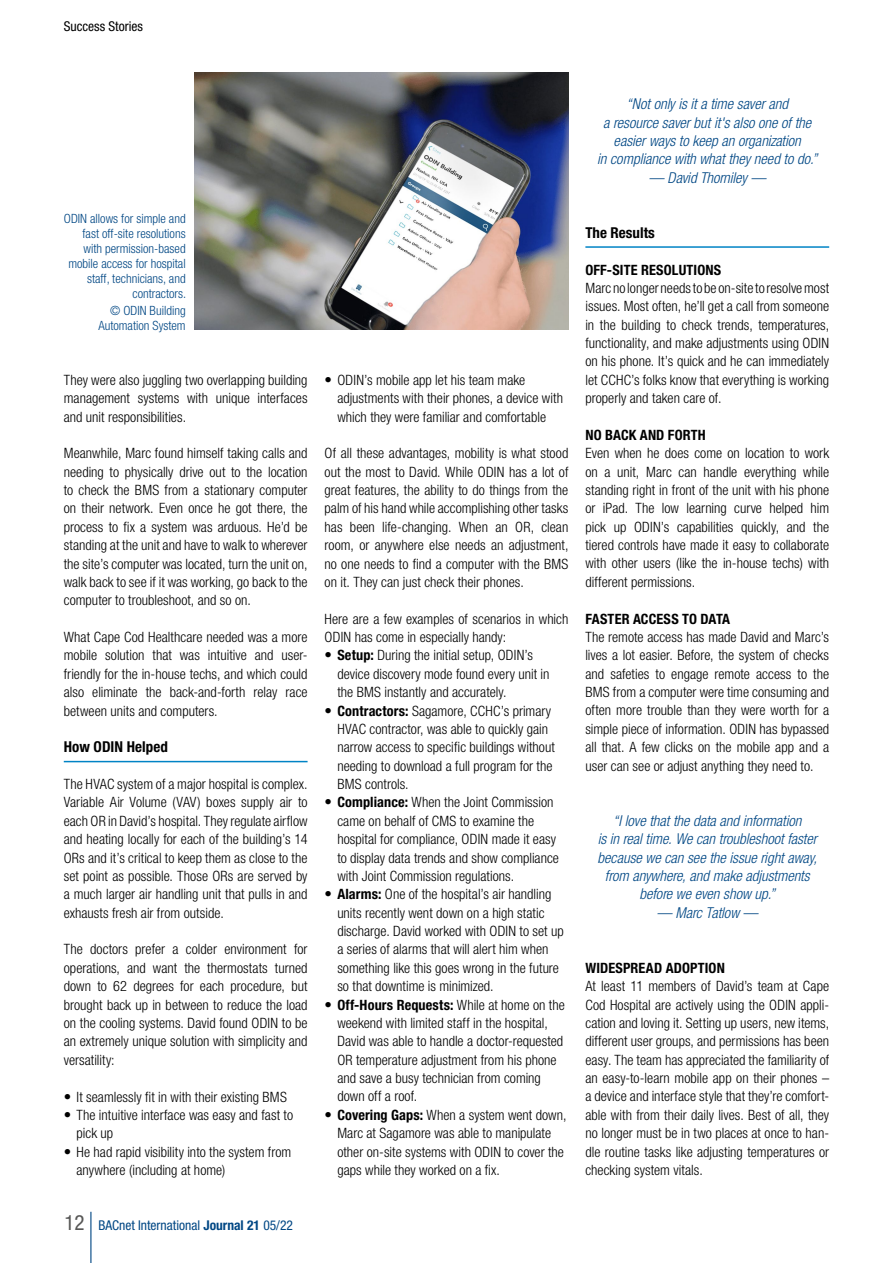
<style>
.page{position:relative;width:893px;height:1263px;background:#fff}
.page>*{position:absolute;margin:0;border:0;box-sizing:border-box;transform-origin:0 0}
.t1{font:italic 300 condensed 15px/18.3px "Helvetica Neue LT Std";color:#004784;text-align:center}
.t2{font:700 condensed 15px "Helvetica Neue LT Std";color:#000}
.t3{font:300 condensed 14.25px/18.3px "Helvetica Neue LT Std";color:#000;text-align:justify}
.t4{font:700 condensed 14.25px "Helvetica Neue LT Std";letter-spacing:.01em;color:#000}
.t5{font:condensed 13.5px "Helvetica Neue LT Std";color:#004784}
.t6{font:condensed 13.5px "Helvetica Neue LT Std";color:#000}
.t7{font:300 condensed 12.75px/15px "Helvetica Neue LT Std";color:#004784;text-align:right}
.s1{font-weight:400;font-size:15px}
.s2{font-size:21px;color:#575756}
.s3{font-weight:700}
</style>
<div class="page">
<hr style="left:64px;top:761px;width:244px;height:1px;background:#0083c5">
<hr style="left:585px;top:246px;width:244px;height:2px;background:#0083c5">
<img style="left:194px;top:72px;width:374px;height:258px">
<hr style="left:90px;top:1212px;width:1px;height:51px;background:#004784">
<p class="t6" style="left:64px;top:18px;width:81px">Success Stories</p>
<p class="t7" style="left:64px;top:210px;width:124px">ODIN allows for simple and fast off-site resolutions with permission-based mobile access for hospital staff, technicians, and contractors.</p>
<p class="t7" style="left:98px;top:302px;width:89px">© ODIN Building<br>Automation System</p>
<p class="t3" style="left:64px;top:370px;width:245px">They were also juggling two overlapping building management systems with unique interfaces and unit responsibilities.</p>
<p class="t3" style="left:64px;top:444px;width:245px">Meanwhile, Marc found himself taking calls and needing to physically drive out to the location to check the BMS from a stationary computer on their network. Even once he got there, the process to fix a system was arduous. He’d be standing at the unit and have to walk to wherever the site’s computer was located, turn the unit on, walk back to see if it was working, go back to the computer to troubleshoot, and so on.</p>
<p class="t3" style="left:64px;top:628px;width:245px">What Cape Cod Healthcare needed was a more mobile solution that was intuitive and user&shy;friendly for the in-house techs, and which could also eliminate the back-and-forth relay race between units and computers.</p>
<p class="t2" style="left:64px;top:738px;width:106px">How ODIN Helped</p>
<p class="t3" style="left:64px;top:775px;width:245px">The HVAC system of a major hospital is complex.<br>Variable Air Volume (VAV) boxes supply air to each OR in David’s hospital. They regulate airflow and heating locally for each of the building’s 14<br>ORs and it’s critical to keep them as close to the set point as possible. Those ORs are served by a much larger air handling unit that pulls in and exhausts fresh air from outside.</p>
<p class="t3" style="left:64px;top:940px;width:245px">The doctors prefer a colder environment for operations, and want the thermostats turned down to 62 degrees for each procedure, but brought back up in between to reduce the load on the cooling systems. David found ODIN to be an extremely unique solution with simplicity and versatility:</p>
<p class="t3" style="left:64px;top:1087px;width:225px"><span class="s1">•</span> It seamlessly fit in with their existing BMS</p>
<p class="t3" style="left:77px;top:1105px;width:218px;text-indent:-13px"><span class="s1">•</span> The intuitive interface was easy and fast to pick up</p>
<p class="t3" style="left:77px;top:1142px;width:216px;text-indent:-13px"><span class="s1">•</span> He had rapid visibility into the system from anywhere (including at home)</p>
<p class="t5" style="left:64px;top:1217px;width:230px"><span class="s2">12</span> BACnet International <span class="s3">Journal 21</span> 05/22</p>
<p class="t3" style="left:337px;top:370px;width:227px;text-align:left;text-indent:-13px"><span class="s1">•</span> ODIN’s mobile app let his team make adjustments with their phones, a device with which they were familiar and comfortable</p>
<p class="t3" style="left:325px;top:444px;width:245px">Of all these advantages, mobility is what stood out the most to David. While ODIN has a lot of great features, the ability to do things from the palm of his hand while accomplishing other tasks has been life-changing. When an OR, clean room, or anywhere else needs an adjustment, no one needs to find a computer with the BMS on it. They can just check their phones.</p>
<p class="t3" style="left:325px;top:609px;width:245px">Here are a few examples of scenarios in which<br>ODIN has come in especially handy:</p>
<p class="t3" style="left:337px;top:646px;width:214px;text-align:left;text-indent:-13px"><span class="s1">•</span> <span class="s3">Setup:</span> During the initial setup, ODIN’s device discovery mode found every unit in the BMS instantly and accurately.</p>
<p class="t3" style="left:337px;top:701px;width:219px;text-align:left;text-indent:-13px"><span class="s1">•</span> <span class="s3">Contractors:</span> Sagamore, CCHC’s primary HVAC contractor, was able to quickly gain narrow access to specific buildings without needing to download a full program for the BMS controls.</p>
<p class="t3" style="left:337px;top:793px;width:223px;text-align:left;text-indent:-13px"><span class="s1">•</span> <span class="s3">Compliance:</span> When the Joint Commission came on behalf of CMS to examine the hospital for compliance, ODIN made it easy to display data trends and show compliance with Joint Commission regulations.</p>
<p class="t3" style="left:337px;top:885px;width:228px;text-align:left;text-indent:-13px"><span class="s1">•</span> <span class="s3">Alarms:</span> One of the hospital’s air handling units recently went down on a high static discharge. David worked with ODIN to set up a series of alarms that will alert him when something like this goes wrong in the future so that downtime is minimized.</p>
<p class="t3" style="left:337px;top:995px;width:229px;text-align:left;text-indent:-13px"><span class="s1">•</span> <span class="s3">Off-Hours Requests:</span> While at home on the weekend with limited staff in the hospital, David was able to handle a doctor-requested OR temperature adjustment from his phone and save a busy technician from coming down off a roof.</p>
<p class="t3" style="left:337px;top:1105px;width:231px;text-align:left;text-indent:-13px"><span class="s1">•</span> <span class="s3">Covering Gaps:</span> When a system went down, Marc at Sagamore was able to manipulate other on-site systems with ODIN to cover the gaps while they worked on a fix.</p>
<p class="t1" style="left:597px;top:95px;width:222px">“Not only is it a time saver and<br>a resource saver but it's also one of the easier ways to keep an organization<br>in compliance with what they need to do.”</p>
<p class="t1" style="left:649px;top:169px;width:118px">— David Thorniley —</p>
<p class="t2" style="left:585px;top:223px;width:71px">The Results</p>
<p class="t4" style="left:585px;top:261px;width:137px">OFF-SITE RESOLUTIONS</p>
<p class="t3" style="left:585px;top:279px;width:245px">Marc no longer needs to be on-site to resolve most issues. Most often, he’ll get a call from someone in the building to check trends, temperatures, functionality, and make adjustments using ODIN on his phone. It’s quick and he can immediately let CCHC’s folks know that everything is working properly and taken care of.</p>
<p class="t4" style="left:585px;top:426px;width:122px">NO BACK AND FORTH</p>
<p class="t3" style="left:585px;top:444px;width:245px">Even when he does come on location to work on a unit, Marc can handle everything while standing right in front of the unit with his phone or iPad. The low learning curve helped him pick up ODIN’s capabilities quickly, and the tiered controls have made it easy to collaborate with other users (like the in-house techs) with different permissions.</p>
<p class="t4" style="left:585px;top:610px;width:146px">FASTER ACCESS TO DATA</p>
<p class="t3" style="left:585px;top:628px;width:245px">The remote access has made David and Marc’s lives a lot easier. Before, the system of checks and safeties to engage remote access to the BMS from a computer were time consuming and often more trouble than they were worth for a simple piece of information. ODIN has bypassed all that. A few clicks on the mobile app and a user can see or adjust anything they need to.</p>
<p class="t1" style="left:597px;top:812px;width:221px">“I love that the data and information<br>is in real time. We can troubleshoot faster because we can see the issue right away, from anywhere, and make adjustments before we even show up.”</p>
<p class="t1" style="left:657px;top:904px;width:103px">— Marc Tatlow —</p>
<p class="t4" style="left:585px;top:959px;width:141px">WIDESPREAD ADOPTION</p>
<p class="t3" style="left:585px;top:977px;width:245px">At least 11 members of David’s team at Cape Cod Hospital are actively using the ODIN appli&shy;cation and loving it. Setting up users, new items, different user groups, and permissions has been easy. The team has appreciated the familiarity of an easy-to-learn mobile app on their phones – a device and interface style that they’re comfort&shy;able with from their daily lives. Best of all, they no longer must be in two places at once to han&shy;dle routine tasks like adjusting temperatures or checking system vitals.</p>
</div>
